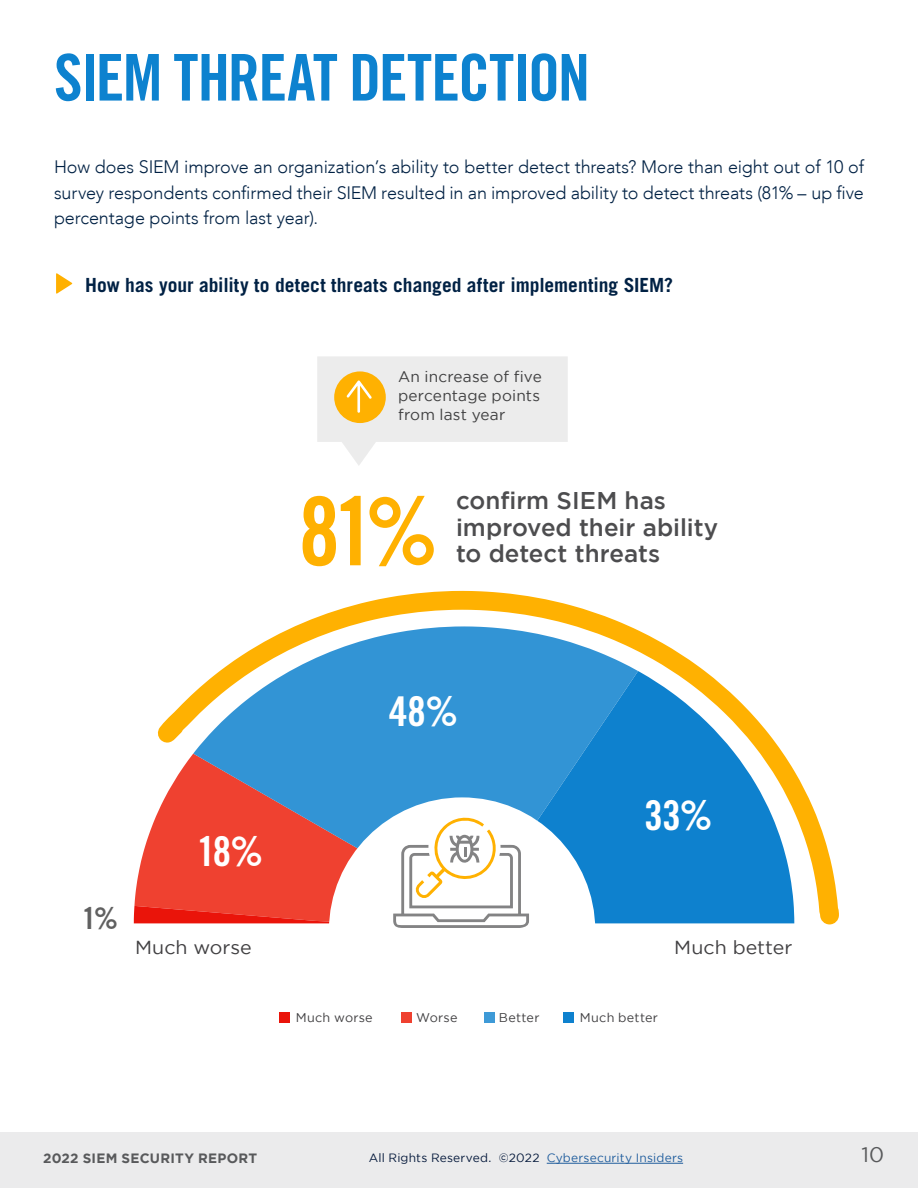
<style>
.page{position:relative;width:918px;height:1188px;background:#fff}
.page>*{position:absolute;margin:0;border:0;box-sizing:border-box;transform-origin:0 0}
.t1{font:94.8px "Trade Gothic LT Std Bd Cn 20";color:#ffb101}
.t2{font:64.5px "Trade Gothic LT Std Bd Cn 20";letter-spacing:-.025em;color:#0d82cf}
.t3{font:41.1px "Trade Gothic LT Std Bd Cn 20";color:#fff;scale:1.04 1}
.t4{font:30.15px "Trade Gothic LT Std Bd Cn 20";color:#606060;scale:1.04 1}
.t5{font:500 24.15px/26.4px "Gotham";color:#4d4d4f}
.t6{font:21px "Gotham";color:#58595b}
.t7{font:700 19.5px "Trade Gothic LT Std";color:#002144}
.t8{font:18.9px "Gotham";color:#414042;scale:1.04 1}
.t9{font:300 18px/25.5px "Avenir LT";letter-spacing:-.005em;color:#002144;text-align:justify}
.t10{font:15.45px/18.9px "Gotham";letter-spacing:.01em;color:#404041;text-align:justify}
.t11{font:700 13.5px "Gotham";letter-spacing:.02em;color:#58595b}
.t12{font:12.6px "Gotham";letter-spacing:.02em;color:#414042}
.t13{font:12px "Gotham";letter-spacing:.015em;color:#071b3d}
.s1{color:#215e9e}
</style>
<div class="page">
<div style="left:0;top:1132px;width:918px;height:56px;background:#ebebec"></div>
<hr style="left:547px;top:1163px;width:136px;height:1px;background:#215e9e">
<svg style="left:56px;top:273px;width:16px;height:21px"></svg>
<svg style="left:157px;top:591px;width:682px;height:333px"></svg>
<svg style="left:134px;top:754px;width:461px;height:174px"></svg>
<div style="left:279px;top:1012px;width:10px;height:10px;background:#ea140a"></div>
<div style="left:401px;top:1012px;width:10px;height:10px;background:#ef4130"></div>
<div style="left:484px;top:1012px;width:10px;height:10px;background:#3e9ad7"></div>
<div style="left:563px;top:1012px;width:10px;height:10px;background:#0e81ce"></div>
<svg style="left:317px;top:356px;width:251px;height:109px"></svg>
<h2 class="t2" style="left:54px;top:38px;width:538px">SIEM THREAT DETECTION</h2>
<p class="t9" style="left:54px;top:155px;width:812px">How does SIEM improve an organization’s ability to better detect threats? More than eight out of 10 of survey respondents confirmed their SIEM resulted in an improved ability to detect threats (81% – up five percentage points from last year).</p>
<p class="t7" style="left:85px;top:273px;width:589px">How has your ability to detect threats changed after implementing SIEM?</p>
<p class="t10" style="left:398px;top:367px;width:145px">An increase of five percentage points from last year</p>
<h1 class="t1" style="left:298px;top:474px;width:142px">81%</h1>
<h3 class="t5" style="left:456px;top:487px;width:264px">confirm SIEM has improved their ability to detect threats</h3>
<h3 class="t3" style="left:389px;top:686px;width:68px">48%</h3>
<h3 class="t4" style="left:82px;top:899px;width:36px">1%</h3>
<h3 class="t3" style="left:197px;top:826px;width:66px">18%</h3>
<h3 class="t3" style="left:644px;top:790px;width:68px">33%</h3>
<p class="t8" style="left:135px;top:936px;width:114px">Much worse</p>
<p class="t8" style="left:674px;top:936px;width:115px">Much better</p>
<p class="t12" style="left:296px;top:1011px;width:78px">Much worse</p>
<p class="t12" style="left:416px;top:1011px;width:43px">Worse</p>
<p class="t12" style="left:499px;top:1011px;width:42px">Better</p>
<p class="t12" style="left:580px;top:1011px;width:80px">Much better</p>
<p class="t11" style="left:43px;top:1150px;width:216px">2022 SIEM SECURITY REPORT</p>
<p class="t13" style="left:369px;top:1151px;width:316px">All Rights Reserved. ©2022 <span class="s1">Cybersecurity Insiders</span></p>
<p class="t6" style="left:862px;top:1143px;width:24px">10</p>
</div>
